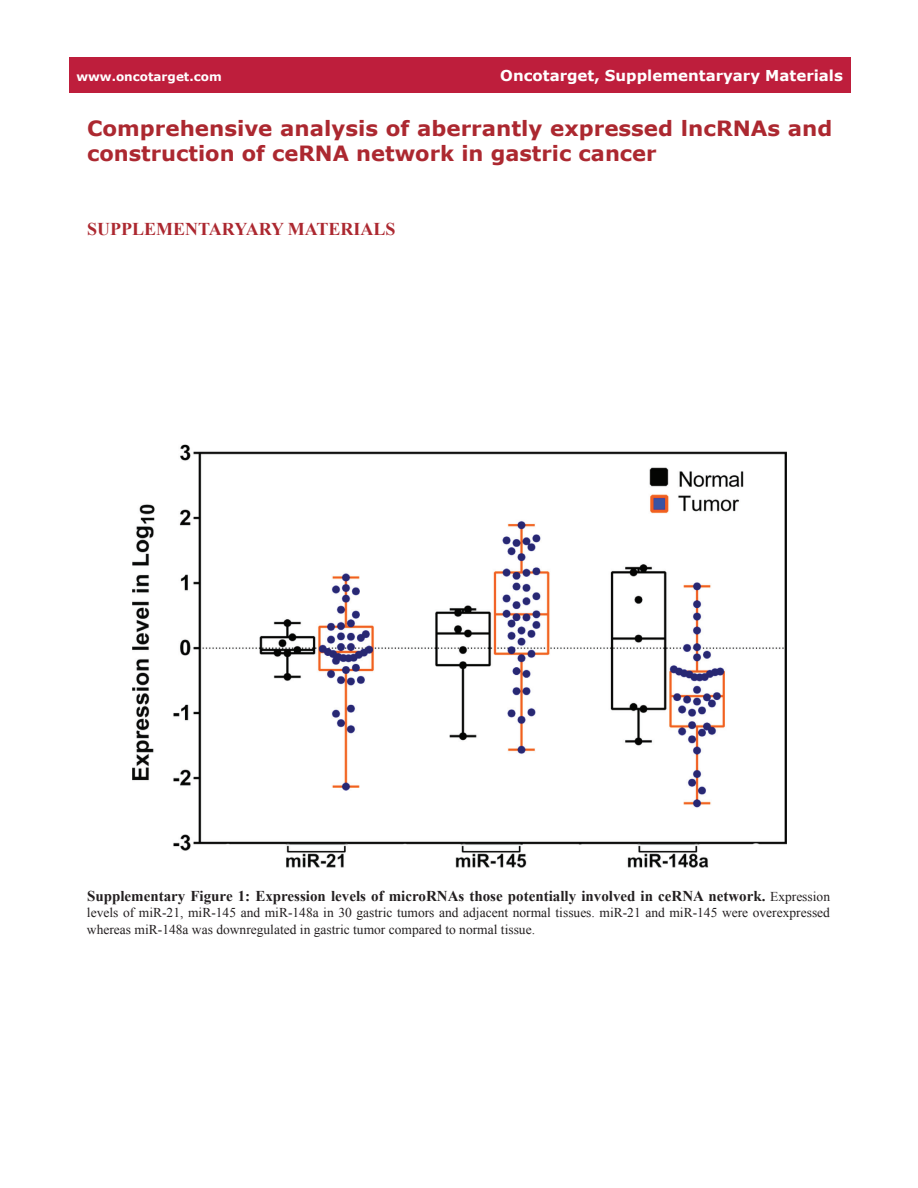
<style>
.page{position:relative;width:918px;height:1188px;background:#fff}
.page>*{position:absolute;margin:0;border:0;box-sizing:border-box;transform-origin:0 0}
.t1{font:700 21px/25.2px "Verdana";color:#ac2830}
.t2{font:700 18px "Times New Roman";color:#ac2830}
.t3{font:700 15px "Times New Roman";color:#231f20}
.t4{font:700 15px "Verdana";color:#fff}
.t5{font:13.5px/16.2px "Times New Roman";color:#231f20;text-align:justify}
.t6{font:700 12px "Verdana";color:#fff}
.s1{font-weight:700;font-size:15px}
</style>
<div class="page">
<div style="left:69px;top:57px;width:781px;height:36px;background:#be1e3c"></div>
<img style="left:132px;top:444px;width:654px;height:424px">
<p class="t6" style="left:76px;top:68px;width:147px">www.oncotarget.com</p>
<p class="t4" style="left:500px;top:65px;width:344px">Oncotarget, Supplementaryary Materials</p>
<h1 class="t1" style="left:87px;top:115px;width:747px">Comprehensive analysis of aberrantly expressed lncRNAs and construction of ceRNA network in gastric cancer</h1>
<h2 class="t2" style="left:87px;top:216px;width:307px">Supplementaryary Materials</h2>
<p class="t3" style="left:87px;top:886px;width:351px">Supplementary Figure 1: Expression levels of microRNA</p>
<p class="t3" style="left:459px;top:886px;width:225px">s those potentially involved in ceRNA</p>
<p class="t5" style="left:87px;top:888px;width:745px;text-indent:621px"><span class="s1">network.</span> Expression levels of miR-21, miR-145 and miR-148a in 30 gastric tumors and adjacent normal tissues. miR-21 and miR-145 were overexpressed whereas miR-148a was downregulated in gastric tumor compared to normal tissue.</p>
</div>
